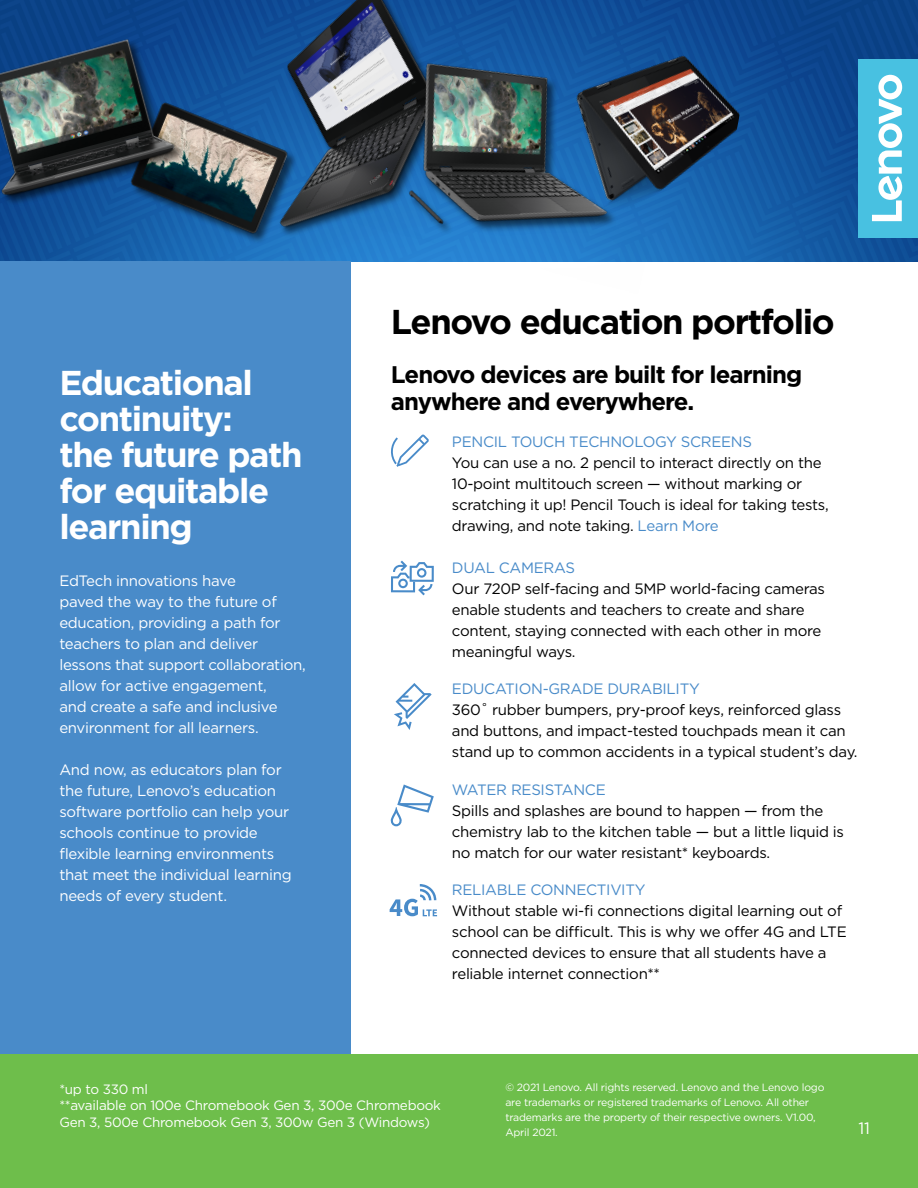
<style>
.page{position:relative;width:918px;height:1188px;background:#fff}
.page>*{position:absolute;margin:0;border:0;box-sizing:border-box;transform-origin:0 0}
.t1{font:700 34.5px/36px "Gotham";letter-spacing:-.04em;color:#fff}
.Page_Headline{font:700 34.5px "Gotham";letter-spacing:-.04em;color:#000}
.Page_Subhead_flush_r{font:700 24px/27px "Gotham";letter-spacing:-.04em;color:#000}
.t2{font:16.5px "Gotham";color:#fff}
.t3{font:15px/21px "Gotham";letter-spacing:-.02em;color:#000}
.t4{font:15px/21px "Gotham";letter-spacing:-.02em;color:#fff}
.t5{font:15px "Gotham";letter-spacing:-.02em;color:#498bc9}
.t6{font:13.5px/16.5px "Gotham";letter-spacing:-.02em;color:#fff}
.t7{font:10.5px/15px "Gotham";letter-spacing:-.02em;color:#fff}
.s1{color:#498bc9}
</style>
<div class="page">
<img style="left:0;top:0;width:918px;height:261px">
<div style="left:0;top:261px;width:351px;height:793px;background:#498bc9"></div>
<div style="left:0;top:1054px;width:918px;height:134px;background:#6ebe4b"></div>
<img style="left:687px;top:19px;width:57px;height:206px">
<img style="left:177px;top:0;width:328px;height:261px">
<img style="left:112px;top:83px;width:196px;height:173px">
<img style="left:0;top:24px;width:192px;height:188px">
<div style="left:346px;top:47px;width:337px;height:250px;background:#fff"></div>
<img style="left:342px;top:10px;width:345px;height:281px">
<svg style="left:391px;top:435px;width:38px;height:32px"></svg>
<svg style="left:394px;top:683px;width:38px;height:47px"></svg>
<svg style="left:391px;top:561px;width:43px;height:34px"></svg>
<svg style="left:390px;top:784px;width:44px;height:42px"></svg>
<div style="left:858px;top:59px;width:60px;height:179px;background:#48c1e1"></div>
<svg style="left:872px;top:75px;width:30px;height:146px"></svg>
<svg style="left:390px;top:884px;width:47px;height:32px"></svg>
<p class="t1" style="left:59px;top:365px;width:245px">Educational continuity:<br>the future path for equitable learning</p>
<p class="t4" style="left:59px;top:570px;width:248px">EdTech innovations have<br>paved the way to the future of education, providing a path for teachers to plan and deliver lessons that support collaboration, allow for active engagement,<br>and create a safe and inclusive environment for all learners.</p>
<p class="t4" style="left:59px;top:759px;width:234px">And now, as educators plan for the future, Lenovo’s education software portfolio can help your schools continue to provide flexible learning environments that meet the individual learning needs of every student.</p>
<p class="Page_Headline" style="left:391px;top:299px;width:445px">Lenovo education portfolio</p>
<p class="Page_Subhead_flush_r" style="left:391px;top:360px;width:413px">Lenovo devices are built for learning anywhere and everywhere.</p>
<p class="t5" style="left:452px;top:432px;width:302px">PENCIL TOUCH TECHNOLOGY SCREENS</p>
<p class="t3" style="left:452px;top:451px;width:378px">You can use a no. 2 pencil to interact directly on the 10-point multitouch screen — without marking or scratching it up! Pencil Touch is ideal for taking tests, drawing, and note taking. <span class="s1">Learn More</span></p>
<p class="t5" style="left:452px;top:558px;width:125px">DUAL CAMERAS</p>
<p class="t3" style="left:452px;top:577px;width:375px">Our 720P self-facing and 5MP world-facing cameras enable students and teachers to create and share content, staying connected with each other in more meaningful ways.</p>
<p class="t5" style="left:452px;top:679px;width:249px">EDUCATION-GRADE DURABILITY</p>
<p class="t3" style="left:452px;top:699px;width:407px">360˚ rubber bumpers, pry-proof keys, reinforced glass and buttons, and impact-tested touchpads mean it can stand up to common accidents in a typical student’s day.</p>
<p class="t5" style="left:452px;top:780px;width:155px">WATER RESISTANCE</p>
<p class="t3" style="left:452px;top:799px;width:394px">Spills and splashes are bound to happen — from the chemistry lab to the kitchen table — but a little liquid is no match for our water resistant* keyboards.</p>
<p class="t5" style="left:452px;top:880px;width:195px">RELIABLE CONNECTIVITY</p>
<p class="t3" style="left:452px;top:900px;width:396px">Without stable wi-fi connections digital learning out of school can be difficult. This is why we offer 4G and LTE connected devices to ensure that all students have a reliable internet connection**</p>
<p class="t6" style="left:59px;top:1080px;width:90px">*up to 330 ml</p>
<p class="t6" style="left:59px;top:1097px;width:383px">**available on 100e Chromebook Gen 3, 300e Chromebook<br>Gen 3, 500e Chromebook Gen 3, 300w Gen 3 (Windows)</p>
<p class="t7" style="left:505px;top:1080px;width:321px">© 2021 Lenovo. All rights reserved. Lenovo and the Lenovo logo are trademarks or registered trademarks of Lenovo. All other trademarks are the property of their respective owners. V1.00, April 2021.</p>
<p class="t2" style="left:858px;top:1118px;width:13px">11</p>
</div>
